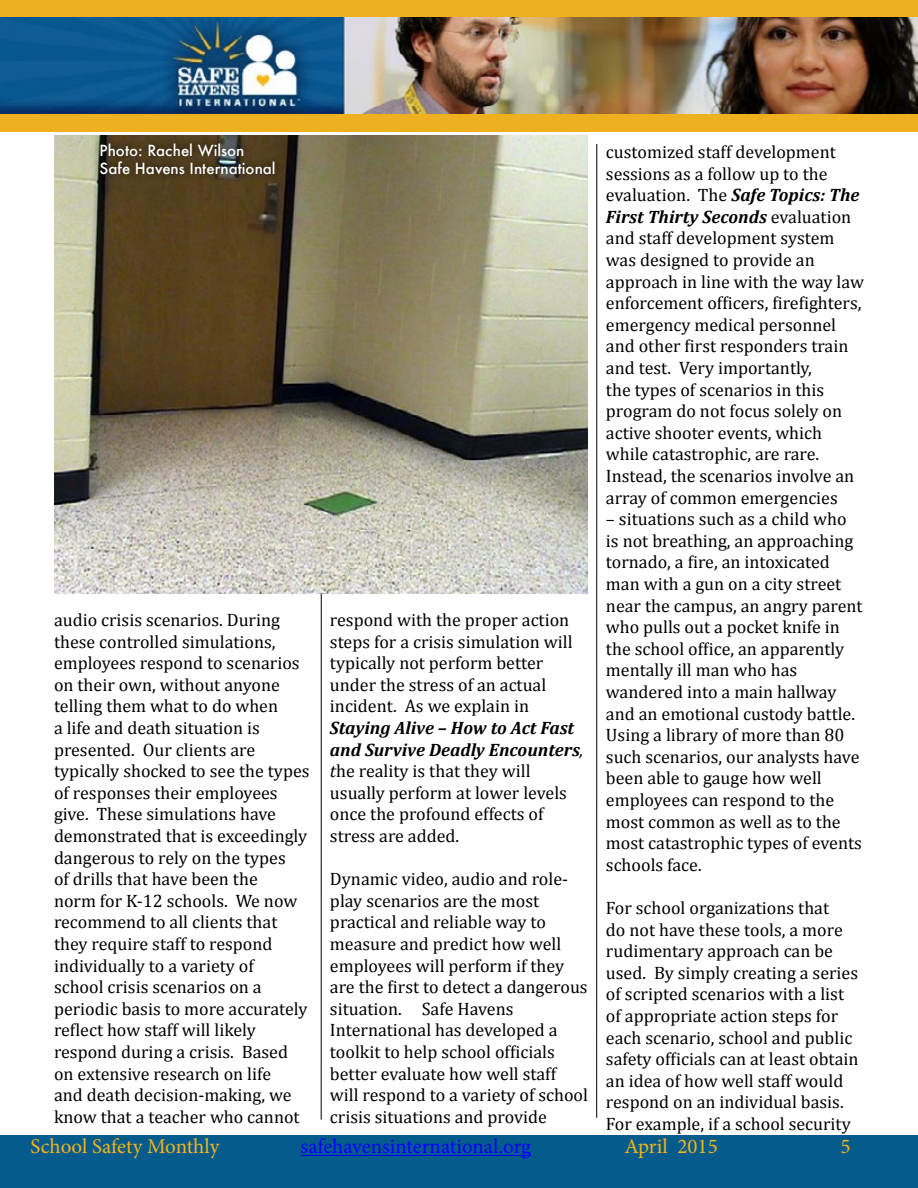
<style>
.page{position:relative;width:918px;height:1188px;background:#fff}
.page>*{position:absolute;margin:0;border:0;box-sizing:border-box;transform-origin:0 0}
.t1{font:21px "Minion Pro";color:#f4b61a}
.t2{font:21px "Minion Pro";letter-spacing:-.005em;color:#00f}
.t3{font:18px/21.6px "Cambria";color:#000}
.t4{font:500 15px/18px "Futura";color:#fff}
.s1{font-weight:700;font-style:italic}
.s2{font-style:italic}
</style>
<div class="page">
<div style="left:0;top:1136px;width:918px;height:52px;background:#065b8d"></div>
<div style="left:0;top:0;width:918px;height:131px;background:#eeb01f"></div>
<img style="left:0;top:18px;width:918px;height:96px">
<hr style="left:301px;top:1155px;width:230px;height:1px;background:#00f">
<hr style="left:321px;top:146px;width:1px;height:974px;background:#000">
<hr style="left:596px;top:144px;width:1px;height:974px;background:#000">
<img style="left:54px;top:136px;width:534px;height:458px">
<div style="left:93px;top:135px;width:190px;height:46px;background:#000;opacity:.75"></div>
<p class="t4" style="left:100px;top:142px;width:178px">Photo: Rachel Wilson<br>Safe Havens International</p>
<p class="t3" style="left:54px;top:609px;width:257px">audio crisis scenarios. During these controlled simulations, employees respond to scenarios on their own, without anyone telling them what to do when<br>a life and death situation is presented. Our clients are typically shocked to see the types of responses their employees give. These simulations have demonstrated that is exceedingly dangerous to rely on the types<br>of drills that have been the<br>norm for K-12 schools. We now recommend to all clients that they require staff to respond individually to a variety of<br>school crisis scenarios on a periodic basis to more accurately reflect how staff will likely respond during a crisis. Based on extensive research on life<br>and death decision-making, we know that a teacher who cannot</p>
<p class="t3" style="left:330px;top:609px;width:244px">respond with the proper action steps for a crisis simulation will typically not perform better under the stress of an actual incident. As we explain in</p>
<p class="t3" style="left:330px;top:717px;width:255px"><span class="s1">Staying Alive – How to Act Fast and Survive Deadly Encounters</span><span class="s2">, t</span>he reality is that they will usually perform at lower levels once the profound effects of stress are added.</p>
<p class="t3" style="left:330px;top:868px;width:260px">Dynamic video, audio and role&shy;play scenarios are the most practical and reliable way to measure and predict how well employees will perform if they are the first to detect a dangerous situation. Safe Havens<br>International has developed a toolkit to help school officials better evaluate how well staff will respond to a variety of school crisis situations and provide</p>
<p class="t3" style="left:606px;top:141px;width:259px">customized staff development sessions as a follow up to the evaluation. The <span class="s1">Safe Topics: The<br>First Thirty Seconds</span> evaluation and staff development system was designed to provide an approach in line with the way law enforcement officers, firefighters, emergency medical personnel and other first responders train and test. Very importantly,<br>the types of scenarios in this program do not focus solely on active shooter events, which while catastrophic, are rare.<br>Instead, the scenarios involve an array of common emergencies</p>
<p class="t3" style="left:606px;top:508px;width:258px">– situations such as a child who is not breathing, an approaching tornado, a fire, an intoxicated man with a gun on a city street near the campus, an angry parent who pulls out a pocket knife in the school office, an apparently mentally ill man who has wandered into a main hallway and an emotional custody battle.<br>Using a library of more than 80 such scenarios, our analysts have been able to gauge how well employees can respond to the most common as well as to the most catastrophic types of events schools face.</p>
<p class="t3" style="left:606px;top:897px;width:254px">For school organizations that<br>do not have these tools, a more rudimentary approach can be used. By simply creating a series of scripted scenarios with a list of appropriate action steps for each scenario, school and public safety officials can at least obtain an idea of how well staff would respond on an individual basis.<br>For example, if a school security</p>
<p class="t1" style="left:31px;top:1133px;width:190px">School Safety Monthly</p>
<p class="t2" style="left:301px;top:1133px;width:232px">safehavensinternational.org</p>
<p class="t1" style="left:625px;top:1133px;width:95px">April 2015</p>
<p class="t1" style="left:841px;top:1133px;width:12px">5</p>
</div>
